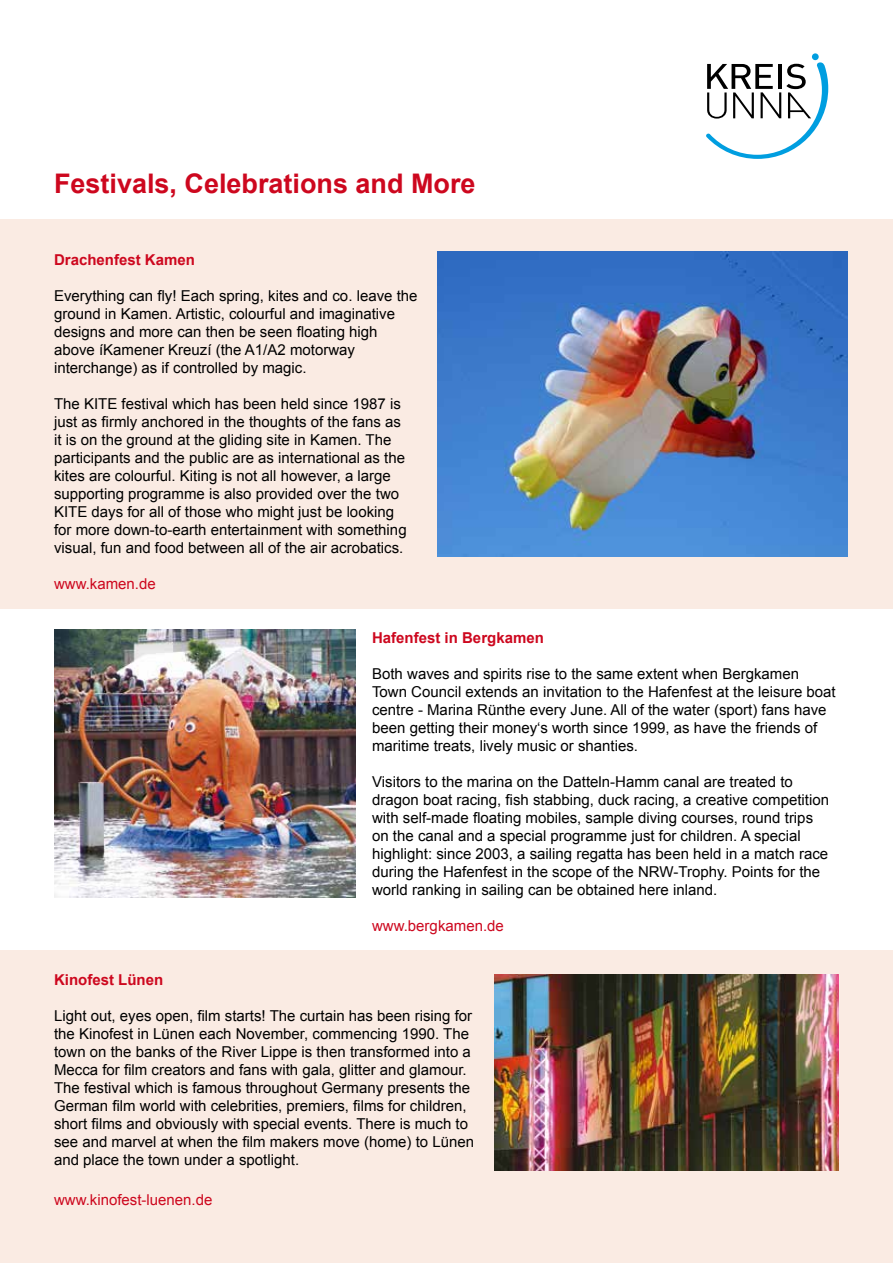
<style>
.page{position:relative;width:893px;height:1263px;background:#fff}
.page>*{position:absolute;margin:0;border:0;box-sizing:border-box;transform-origin:0 0}
.t1{font:700 27px "Arial";color:#cd071e}
.t2{font:15px/18px "Arial";color:#000}
.t3{font:15px "Arial";color:#cd071e}
.t4{font:700 15px "Arial";color:#cd071e}
</style>
<div class="page">
<div style="left:0;top:219px;width:893px;height:389px;background:#faebe3"></div>
<div style="left:0;top:950px;width:893px;height:313px;background:#faebe3"></div>
<div style="left:812px;top:53px;width:7px;height:7px;background:#009ee0;border-radius:50%"></div>
<svg style="left:706px;top:62px;width:122px;height:97px"></svg>
<img style="left:437px;top:252px;width:410px;height:304px">
<img style="left:54px;top:629px;width:301px;height:268px">
<img style="left:494px;top:975px;width:345px;height:196px">
<h1 class="t1" style="left:54px;top:166px;width:423px">Festivals, Celebrations and More</h1>
<p class="t4" style="left:54px;top:250px;width:142px">Drachenfest Kamen</p>
<p class="t2" style="left:54px;top:287px;width:365px">Everything can fly! Each spring, kites and co. leave the ground in Kamen. Artistic, colourful and imaginative designs and more can then be seen floating high above íKamener Kreuzí (the A1/A2 motorway interchange) as if controlled by magic.</p>
<p class="t2" style="left:54px;top:395px;width:354px">The KITE festival which has been held since 1987 is just as firmly anchored in the thoughts of the fans as it is on the ground at the gliding site in Kamen. The participants and the public are as international as the kites are colourful. Kiting is not all however, a large supporting programme is also provided over the two KITE days for all of those who might just be looking for more down-to-earth entertainment with something visual, fun and food between all of the air acrobatics.</p>
<p class="t3" style="left:54px;top:574px;width:103px">www.kamen.de</p>
<p class="t4" style="left:372px;top:628px;width:173px">Hafenfest in Bergkamen</p>
<p class="t2" style="left:372px;top:665px;width:465px">Both waves and spirits rise to the same extent when Bergkamen Town Council extends an invitation to the Hafenfest at the leisure boat centre - Marina Rünthe every June. All of the water (sport) fans have been getting their money‘s worth since 1999, as have the friends of maritime treats, lively music or shanties.</p>
<p class="t2" style="left:372px;top:773px;width:458px">Visitors to the marina on the Datteln-Hamm canal are treated to dragon boat racing, fish stabbing, duck racing, a creative competition with self-made floating mobiles, sample diving courses, round trips on the canal and a special programme just for children. A special highlight: since 2003, a sailing regatta has been held in a match race during the Hafenfest in the scope of the NRW-Trophy. Points for the world ranking in sailing can be obtained here inland.</p>
<p class="t3" style="left:372px;top:916px;width:133px">www.bergkamen.de</p>
<p class="t4" style="left:54px;top:970px;width:111px">Kinofest Lünen</p>
<p class="t2" style="left:54px;top:1007px;width:422px">Light out, eyes open, film starts! The curtain has been rising for the Kinofest in Lünen each November, commencing 1990. The town on the banks of the River Lippe is then transformed into a Mecca for film creators and fans with gala, glitter and glamour.<br>The festival which is famous throughout Germany presents the German film world with celebrities, premiers, films for children, short films and obviously with special events. There is much to see and marvel at when the film makers move (home) to Lünen and place the town under a spotlight.</p>
<p class="t3" style="left:54px;top:1190px;width:160px">www.kinofest-luenen.de</p>
</div>
